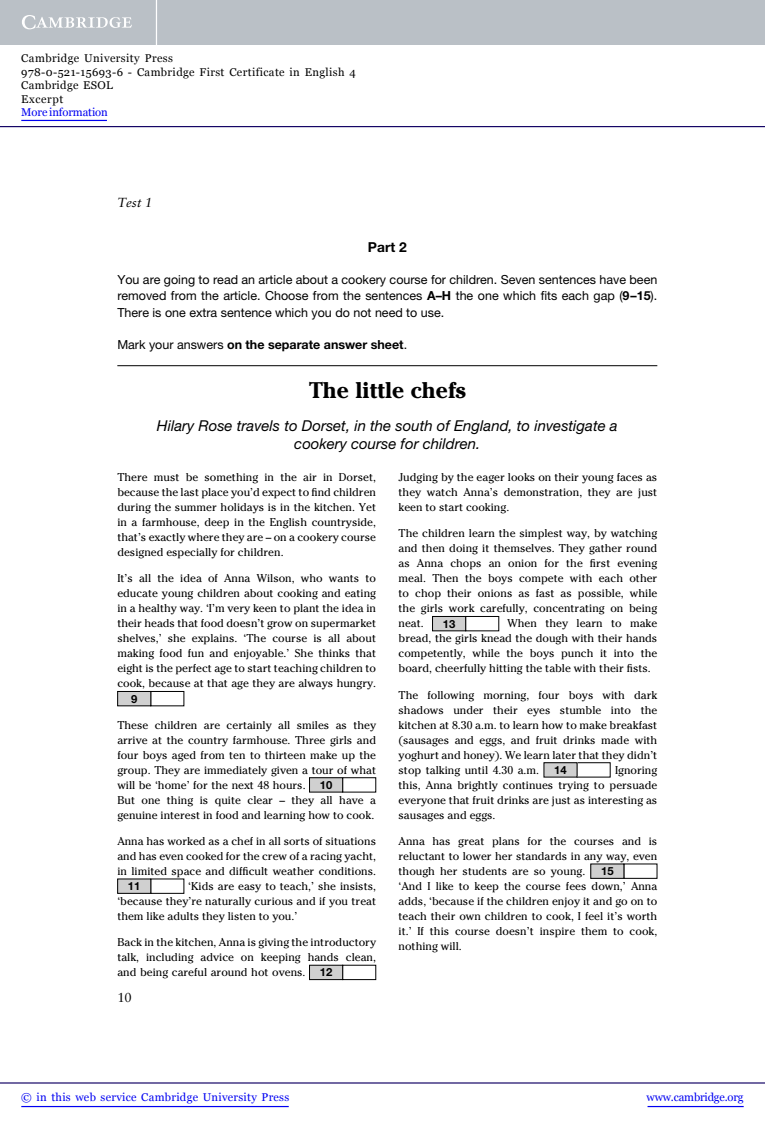
<style>
.page{position:relative;width:765px;height:1125px;background:#fff}
.page>*{position:absolute;margin:0;border:0;box-sizing:border-box;transform-origin:0 0}
.t1{font:700 22.5px "Cheltenham";color:#000}
.t2{font:italic 15px/18px "Helvetica Neue LT Std";color:#000;text-align:center}
.t3{font:700 13.75px "Helvetica Neue LT Std";color:#000}
.t4{font:italic 13.12px "Sabon";color:#000}
.t5{font:13.12px "Sabon";color:#000}
.t6{font:12.5px/16.2px "Helvetica Neue LT Std";color:#000;text-align:justify}
.t7{font:700 12.5px "Helvetica Neue LT Std";color:#000}
.t8{font:11.25px/15px "Cheltenham";color:#000;text-align:justify}
.t9{font:11.25px/13.5px "Georgia";letter-spacing:.035em;color:#000}
.t10{font:11.25px "Georgia";letter-spacing:.025em;color:#0000f1}
.t11{font:11.25px "Georgia";letter-spacing:-.015em;color:#0000f1}
.t12{font:11.25px "Georgia";letter-spacing:-.01em;color:#0000f1}
.t13{font:700 11.25px "Helvetica Neue LT Std";color:#000}
.s1{font-weight:700}
.s2{font-weight:400}
</style>
<div class="page">
<hr style="left:117px;top:365px;width:540px;height:1px;background:#000">
<div style="left:150px;top:691px;width:34px;height:15px;border:1px solid #000"></div>
<div style="left:118px;top:691px;width:33px;height:15px;background:#d0d0d0"></div>
<div style="left:117px;top:691px;width:34px;height:15px;border:1px solid #000"></div>
<div style="left:342px;top:777px;width:34px;height:15px;border:1px solid #000"></div>
<div style="left:310px;top:778px;width:33px;height:14px;background:#d0d0d0"></div>
<div style="left:309px;top:777px;width:34px;height:15px;border:1px solid #000"></div>
<div style="left:150px;top:879px;width:34px;height:15px;border:1px solid #000"></div>
<div style="left:118px;top:879px;width:33px;height:14px;background:#d0d0d0"></div>
<div style="left:117px;top:879px;width:34px;height:15px;border:1px solid #000"></div>
<div style="left:342px;top:965px;width:34px;height:15px;border:1px solid #000"></div>
<div style="left:310px;top:965px;width:33px;height:15px;background:#d0d0d0"></div>
<div style="left:309px;top:965px;width:34px;height:15px;border:1px solid #000"></div>
<div style="left:465px;top:616px;width:34px;height:15px;border:1px solid #000"></div>
<div style="left:433px;top:616px;width:33px;height:15px;background:#d0d0d0"></div>
<div style="left:432px;top:616px;width:34px;height:15px;border:1px solid #000"></div>
<div style="left:577px;top:762px;width:34px;height:15px;border:1px solid #000"></div>
<div style="left:544px;top:763px;width:33px;height:14px;background:#d0d0d0"></div>
<div style="left:544px;top:762px;width:33px;height:15px;border:1px solid #000"></div>
<div style="left:624px;top:864px;width:33px;height:15px;border:1px solid #000"></div>
<div style="left:591px;top:864px;width:33px;height:14px;background:#d0d0d0"></div>
<div style="left:590px;top:864px;width:34px;height:15px;border:1px solid #000"></div>
<div style="left:0;top:0;width:765px;height:45px;background:#bac0c6"></div>
<svg style="left:22px;top:15px;width:110px;height:14px"></svg>
<hr style="left:156px;top:0;width:1px;height:45px;background:#fff">
<hr style="left:0;top:1082px;width:765px;height:2px;background:#150666">
<hr style="left:648px;top:1106px;width:96px;height:1px;background:#0000f1">
<hr style="left:0;top:126px;width:765px;height:1px;background:#150666">
<hr style="left:21px;top:1106px;width:268px;height:1px;background:#0000f1">
<hr style="left:21px;top:120px;width:86px;height:1px;background:#0000f1">
<p class="t9" style="left:21px;top:52px;width:336px">Cambridge University Press<br>978-0-521-15693-6 - Cambridge First Certificate in English 4<br>Cambridge ESOL<br>Excerpt</p>
<p class="t12" style="left:21px;top:106px;width:88px">More information</p>
<p class="t4" style="left:117px;top:197px;width:37px">Test 1</p>
<p class="t3" style="left:368px;top:239px;width:40px">Part 2</p>
<p class="t6" style="left:117px;top:273px;width:542px">You are going to read an article about a cookery course for children. Seven sentences have been removed from the article. Choose from the sentences <span class="s1">A–H</span> the one which fits each gap (<span class="s1">9–15</span>).<br>There is one extra sentence which you do not need to use.</p>
<p class="t7" style="left:117px;top:338px;width:291px"><span class="s2">Mark your answers</span> on the separate answer sheet<span class="s2">.</span></p>
<h1 class="t1" style="left:309px;top:382px;width:158px">The little chefs</h1>
<h2 class="t2" style="left:157px;top:418px;width:462px">Hilary Rose travels to Dorset, in the south of England, to investigate a cookery course for children.</h2>
<p class="t8" style="left:117px;top:471px;width:260px">There must be something in the air in Dorset, because the last place you’d expect to find children during the summer holidays is in the kitchen. Yet in a farmhouse, deep in the English countryside, that’s exactly where they are – on a cookery course designed especially for children.</p>
<p class="t8" style="left:117px;top:572px;width:260px">It’s all the idea of Anna Wilson, who wants to educate young children about cooking and eating in a healthy way. ‘I’m very keen to plant the idea in their heads that food doesn’t grow on supermarket shelves,’ she explains. ‘The course is all about making food fun and enjoyable.’ She thinks that eight is the perfect age to start teaching children to cook, because at that age they are always hungry.</p>
<p class="t13" style="left:131px;top:692px;width:8px">9</p>
<p class="t8" style="left:117px;top:718px;width:260px">These children are certainly all smiles as they arrive at the country farmhouse. Three girls and four boys aged from ten to thirteen make up the group. They are immediately given a tour of what will be ‘home’ for the next 48 hours.</p>
<p class="t8" style="left:399px;top:471px;width:260px">Judging by the eager looks on their young faces as they watch Anna’s demonstration, they are just keen to start cooking.</p>
<p class="t8" style="left:399px;top:527px;width:260px">The children learn the simplest way, by watching and then doing it themselves. They gather round as Anna chops an onion for the first evening meal. Then the boys compete with each other to chop their onions as fast as possible, while the girls work carefully, concentrating on being neat.</p>
<p class="t8" style="left:399px;top:617px;width:260px;text-indent:109px">When they learn to make bread, the girls knead the dough with their hands competently, while the boys punch it into the board, cheerfully hitting the table with their fists.</p>
<p class="t8" style="left:399px;top:688px;width:260px">The following morning, four boys with dark shadows under their eyes stumble into the kitchen at 8.30 a.m. to learn how to make breakfast (sausages and eggs, and fruit drinks made with yoghurt and honey). We learn later that they didn’t stop talking until 4.30 a.m.</p>
<p class="t13" style="left:443px;top:617px;width:14px">13</p>
<p class="t8" style="left:399px;top:763px;width:260px;text-indent:216px">Ignoring this, Anna brightly continues trying to persuade everyone that fruit drinks are just as interesting as sausages and eggs.</p>
<p class="t8" style="left:399px;top:835px;width:260px">Anna has great plans for the courses and is reluctant to lower her standards in any way, even though her students are so young.</p>
<p class="t13" style="left:554px;top:763px;width:14px">14</p>
<p class="t13" style="left:320px;top:778px;width:14px">10</p>
<p class="t8" style="left:117px;top:793px;width:260px">But one thing is quite clear – they all have a genuine interest in food and learning how to cook.</p>
<p class="t8" style="left:117px;top:835px;width:260px">Anna has worked as a chef in all sorts of situations and has even cooked for the crew of a racing yacht, in limited space and difficult weather conditions.</p>
<p class="t13" style="left:128px;top:880px;width:14px">11</p>
<p class="t13" style="left:601px;top:865px;width:14px">15</p>
<p class="t8" style="left:399px;top:880px;width:260px">‘And I like to keep the course fees down,’ Anna adds, ‘because if the children enjoy it and go on to teach their own children to cook, I feel it’s worth it.’ If this course doesn’t inspire them to cook, nothing will.</p>
<p class="t8" style="left:117px;top:880px;width:260px;text-indent:71px">‘Kids are easy to teach,’ she insists, ‘because they’re naturally curious and if you treat them like adults they listen to you.’</p>
<p class="t8" style="left:117px;top:936px;width:260px">Back in the kitchen, Anna is giving the introductory talk, including advice on keeping hands clean, and being careful around hot ovens.</p>
<p class="t13" style="left:320px;top:966px;width:14px">12</p>
<p class="t5" style="left:117px;top:992px;width:16px">10</p>
<p class="t10" style="left:21px;top:1091px;width:269px">© in this web service Cambridge University Press</p>
<p class="t11" style="left:647px;top:1091px;width:99px">www.cambridge.org</p>
</div>
